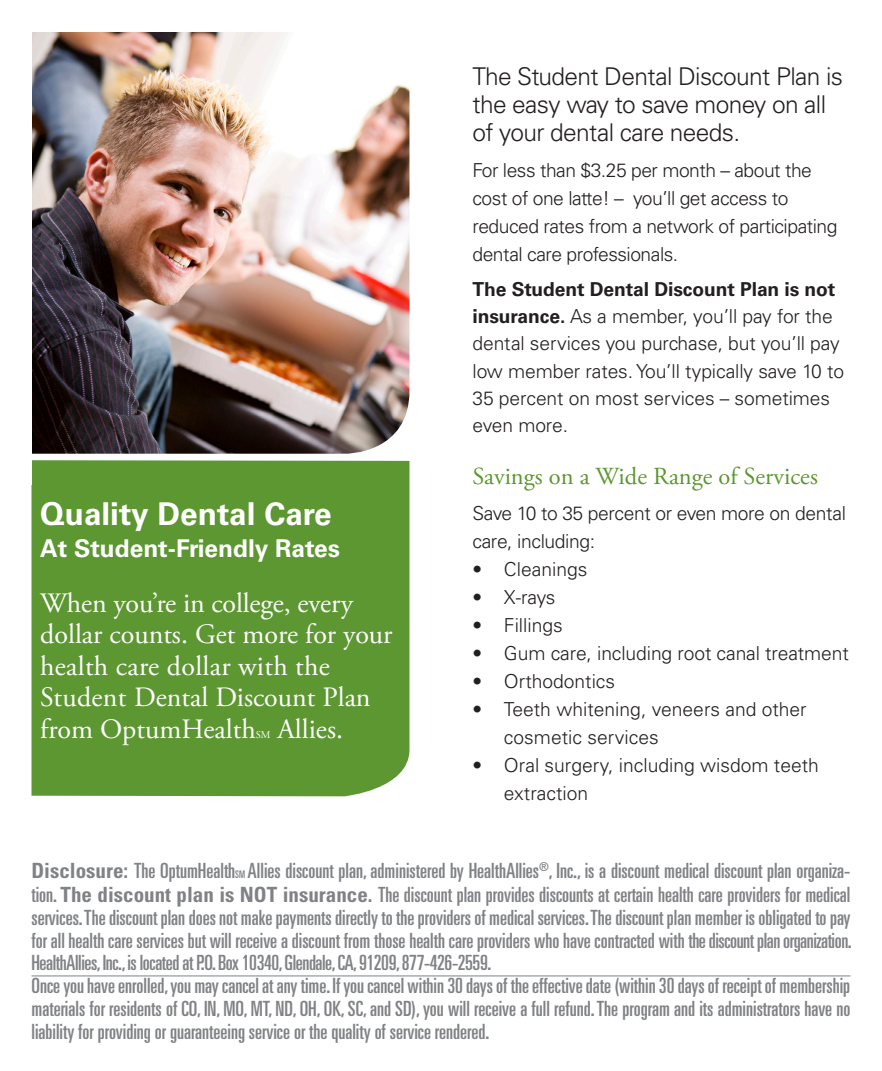
<style>
.page{position:relative;width:882px;height:1071px;background:#fff}
.page>*{position:absolute;margin:0;border:0;box-sizing:border-box;transform-origin:0 0}
.t1{font:700 31.5px "Univers";color:#fff}
.t2{font:28px/31.5px "Adobe Garamond Pro";color:#fff}
.t3{font:300 24.5px/28px "Univers LT";letter-spacing:-.025em;color:#231f20}
.t4{font:24.5px "Adobe Garamond Pro";color:#5c9731}
.t5{font:700 24.5px "Univers";color:#fff}
.t6{font:ultra-condensed 21px/23.1px "Univers LT";letter-spacing:-.01em;color:#808285;text-align:justify}
.t7{font:300 19.25px/27.1px "Univers LT";letter-spacing:-.005em;color:#231f20}
.t8{font:300 19.25px/28px "Univers";color:#231f20}
.t9{font:300 19.25px/28px "Univers LT";letter-spacing:-.025em;color:#231f20}
.t10{font:300 19.25px/28px "Univers";letter-spacing:-.02em;color:#231f20}
.t11{font:10.5px "Adobe Garamond Pro";color:#fff}
.s1{font-family:"Univers"}
.s2{font-weight:700}
.s3{font-weight:700;font-stretch:condensed}
.s4{font-size:10.5px}
</style>
<div class="page">
<div style="left:32px;top:460px;width:377px;height:336px;background:#5c9731"></div>
<img style="left:32px;top:32px;width:377px;height:422px">
<hr style="left:32px;top:976px;width:818px;height:1px;background:#808285">
<p class="t1" style="left:40px;top:496px;width:293px">Quality Dental Care</p>
<p class="t5" style="left:40px;top:534px;width:301px">At Student-Friendly Rates</p>
<p class="t2" style="left:40px;top:588px;width:354px">When you’re in college, every dollar counts. Get more for your health care dollar with the<br>Student Dental Discount Plan from OptumHealth</p>
<p class="t2" style="left:278px;top:714px;width:67px">Allies.</p>
<p class="t11" style="left:256px;top:728px;width:16px">SM</p>
<p class="t3" style="left:472px;top:63px;width:372px"><span class="s1">The Student Dental Discount Plan</span> is the easy way to save money on all of your dental care needs.</p>
<p class="t9" style="left:472px;top:156px;width:366px">For less than $3.25 per month – about the cost of one latte! – you’ll get access to reduced rates from a network of participating dental care professionals.</p>
<p class="t7" style="left:472px;top:276px;width:373px"><span class="s2">The Student Dental Discount Plan is not insurance.</span> As a member, you’ll pay for the dental services you purchase, but you’ll pay low member rates. You’ll typically save 10 to 35 percent on most services – sometimes even more.</p>
<p class="t4" style="left:472px;top:462px;width:347px">Savings on a Wide Range of Services</p>
<p class="t10" style="left:472px;top:499px;width:375px">Save 10 to 35 percent or even more on dental care, including:</p>
<p class="t8" style="left:472px;top:555px;width:116px">• Cleanings</p>
<p class="t8" style="left:472px;top:583px;width:85px">• X-rays</p>
<p class="t8" style="left:472px;top:611px;width:92px">• Fillings</p>
<p class="t8" style="left:472px;top:639px;width:378px">• Gum care, including root canal treatment</p>
<p class="t8" style="left:472px;top:667px;width:144px">• Orthodontics</p>
<p class="t8" style="left:504px;top:695px;width:304px;text-indent:-31px">• Teeth whitening, veneers and other cosmetic services</p>
<p class="t8" style="left:504px;top:751px;width:316px;text-indent:-31px">• Oral surgery, including wisdom teeth extraction</p>
<p class="t6" style="left:31px;top:859px;width:822px"><span class="s3">Disclosure:</span> The OptumHealth<span class="s4">SM</span> Allies discount plan, administered by HealthAllies<sup>®</sup>, Inc., is a discount medical discount plan organiza&shy;tion. <span class="s3">The discount plan is NOT insurance.</span> The discount plan provides discounts at certain health care providers for medical services. The discount plan does not make payments directly to the providers of medical services. The discount plan member is obligated to pay for all health care services but will receive a discount from those health care providers who have contracted with the discount plan organization.<br>HealthAllies, Inc., is located at P.O. Box 10340, Glendale, CA, 91209, 877-426-2559.</p>
<p class="t6" style="left:31px;top:974px;width:820px">Once you have enrolled, you may cancel at any time. If you cancel within 30 days of the effective date (within 30 days of receipt of membership materials for residents of CO, IN, MO, MT, ND, OH, OK, SC, and SD), you will receive a full refund. The program and its administrators have no liability for providing or guaranteeing service or the quality of service rendered.</p>
</div>
